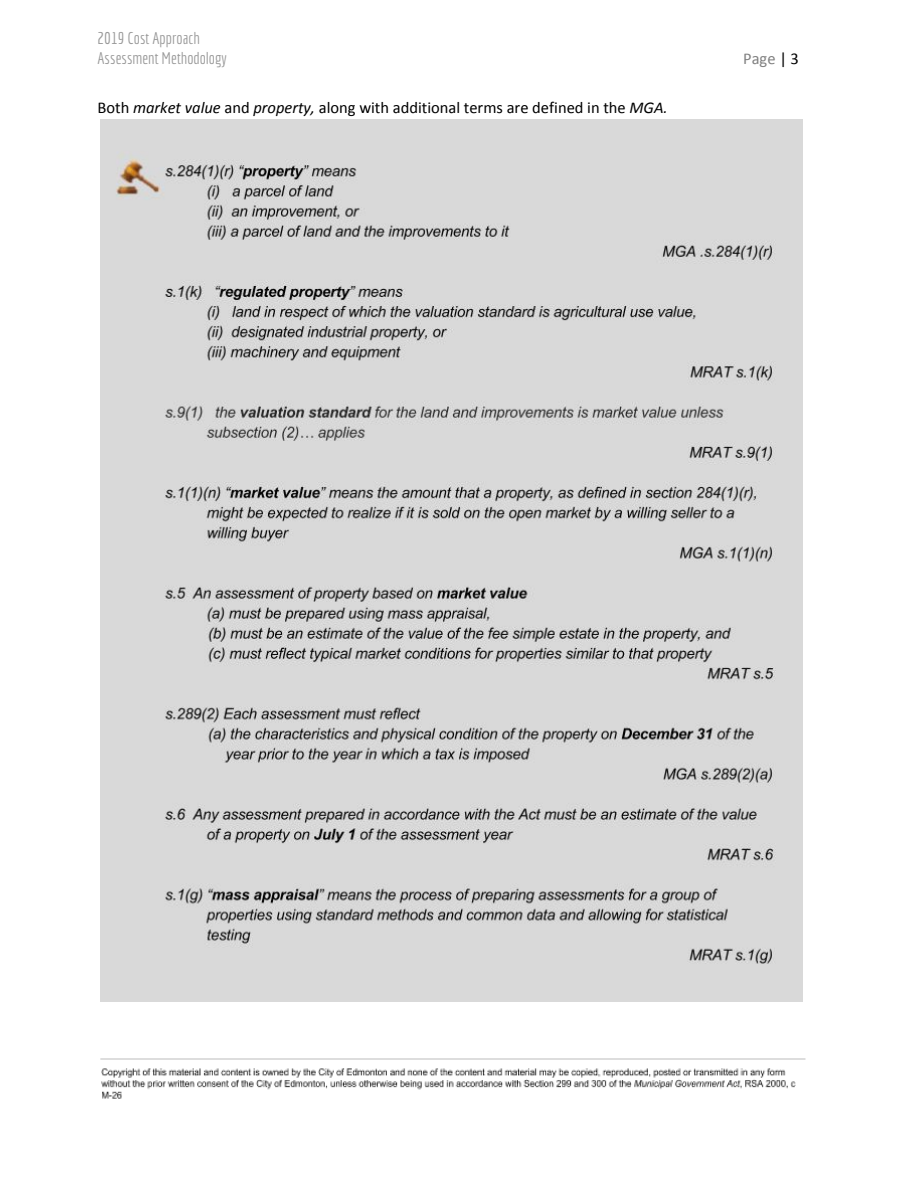
<style>
.page{position:relative;width:918px;height:1188px;background:#fff}
.page>*{position:absolute;margin:0;border:0;box-sizing:border-box;transform-origin:0 0}
.t1{font:16.5px "Calibri";color:#000}
.t2{font:16.5px/20.2px "Economica";color:#999}
.t3{font:16.5px "Calibri";color:#808080}
.s1{font-style:italic}
.s2{color:#000}
</style>
<div class="page">
<img style="left:100px;top:119px;width:702px;height:882px">
<img style="left:101px;top:1068px;width:695px;height:31px">
<p class="t2" style="left:97px;top:28px;width:131px">2019 Cost Approach<br>Assessment Methodology</p>
<p class="t1" style="left:97px;top:100px;width:572px">Both <span class="s1">market value</span> and <span class="s1">property,</span> along with additional terms are defined in the <span class="s1">MGA.</span></p>
<p class="t3" style="left:743px;top:52px;width:57px">Page <span class="s2">| 3</span></p>
</div>
